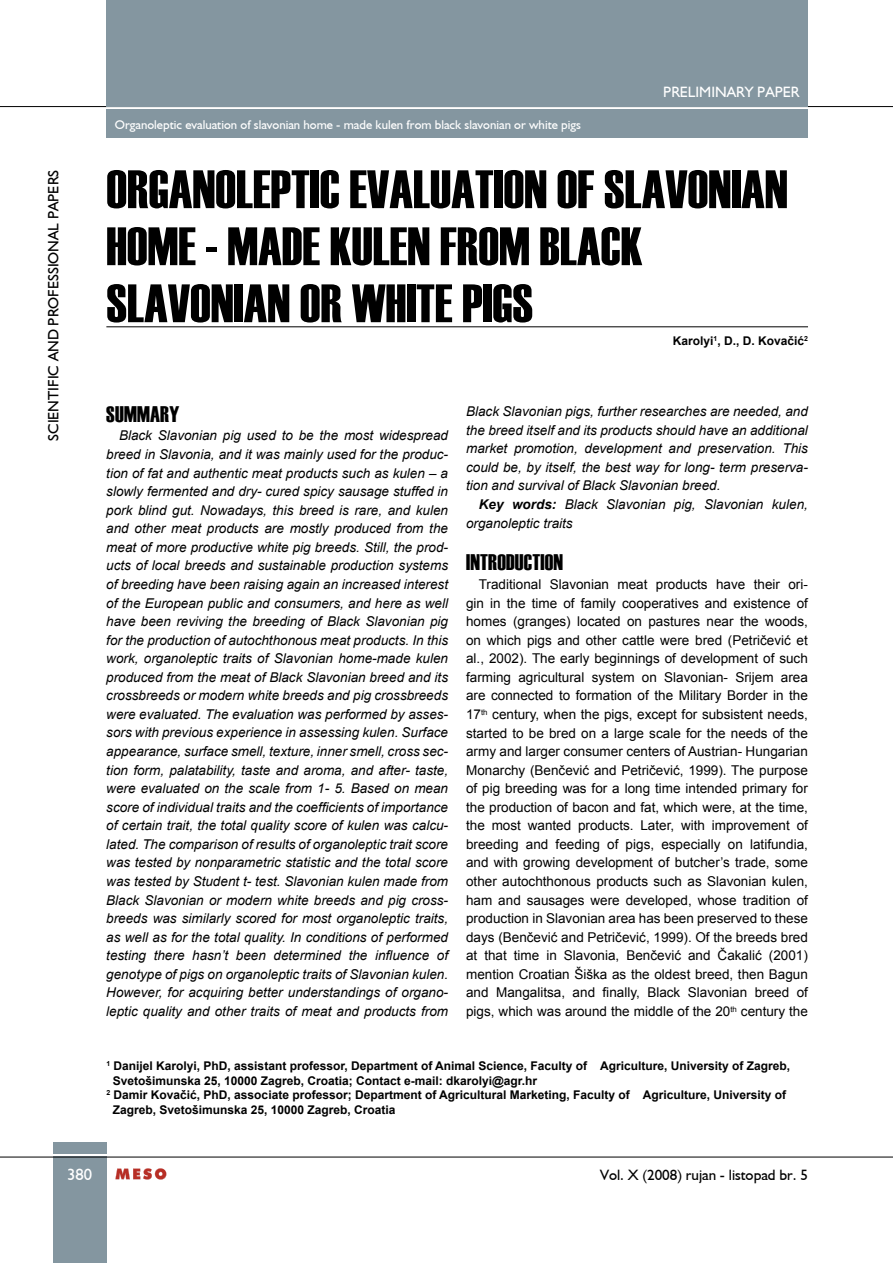
<style>
.page{position:relative;width:893px;height:1263px;background:#fff}
.page>*{position:absolute;margin:0;border:0;box-sizing:border-box;transform-origin:0 0}
.t1{font:54px "Haettenschweiler";color:#000}
.t2{font:22.5px "Haettenschweiler";color:#000}
.t3{font:16.5px "Humanist 521 BT";color:#fff}
.t4{font:15px "Humanist 521 BT";color:#000}
.t5{font:15px "Humanist 521 BT";color:#fff}
.t6{font:italic 13.5px/18.6px "Arial";color:#000;text-align:justify}
.t7{font:13.5px/18.6px "Arial";color:#000;text-align:justify}
.t8{font:12.75px "Humanist 521 BT";color:#fff}
.t9{font:700 12px "Arial";color:#000}
.s1{font-weight:700}
</style>
<div class="page">
<svg style="left:115px;top:1168px;width:51px;height:11px"></svg>
<div style="left:53px;top:1157px;width:53px;height:106px;background:#8496a0"></div>
<hr style="left:0;top:1157px;width:893px;height:1px;background:#000">
<div style="left:53px;top:1143px;width:53px;height:11px;background:#8496a0"></div>
<hr style="left:0;top:106px;width:893px;height:1px;background:#000">
<div style="left:106px;top:0;width:702px;height:107px;background:#8496a0"></div>
<div style="left:106px;top:110px;width:702px;height:28px;background:#8496a0"></div>
<hr style="left:106px;top:326px;width:702px;height:1px;background:#000">
<p class="t4" style="left:44px;top:441px;width:272px;rotate:-90deg">SCIENTIFIC AND PROFESSIONAL PAPERS</p>
<p class="t8" style="left:115px;top:116px;width:468px">Organoleptic evaluation of slavonian home - made kulen from black slavonian or white pigs</p>
<p class="t5" style="left:663px;top:83px;width:138px">PRELIMINARY PAPER</p>
<h1 class="t1" style="left:106px;top:153px;width:21px">ORGANOLEPTIC</h1>
<h1 class="t1" style="left:349px;top:153px;width:61px">EVALUATION</h1>
<h1 class="t1" style="left:557px;top:153px;width:152px">OFSLAVONIAN</h1>
<h1 class="t1" style="left:106px;top:210px;width:145px">HOME - MADE</h1>
<h1 class="t1" style="left:330px;top:210px;width:43px">KULEN</h1>
<h1 class="t1" style="left:440px;top:210px;width:24px">FROM</h1>
<h1 class="t1" style="left:539px;top:210px;width:105px">BLACK</h1>
<h1 class="t1" style="left:106px;top:267px;width:105px">SLAVONIAN</h1>
<h1 class="t1" style="left:300px;top:267px;width:181px">OR WHITE PIGS</h1>
<p class="t9" style="left:673px;top:333px;width:137px">Karolyi<sup>1</sup>, D., D. Kovačić<sup>2</sup></p>
<h2 class="t2" style="left:106px;top:399px;width:12px">SUMMARY</h2>
<p class="t6" style="left:106px;top:427px;width:343px;text-indent:13px">Black Slavonian pig used to be the most widespread breed in Slavonia, and it was mainly used for the produc&shy;tion of fat and authentic meat products such as kulen – a slowly fermented and dry- cured spicy sausage stuffed in pork blind gut. Nowadays, this breed is rare, and kulen and other meat products are mostly produced from the meat of more productive white pig breeds. Still, the prod&shy;ucts of local breeds and sustainable production systems of breeding have been raising again an increased interest of the European public and consumers, and here as well have been reviving the breeding of Black Slavonian pig for the production of autochthonous meat products. In this work, organoleptic traits of Slavonian home-made kulen produced from the meat of Black Slavonian breed and its crossbreeds or modern white breeds and pig crossbreeds were evaluated. The evaluation was performed by asses&shy;sors with previous experience in assessing kulen. Surface appearance, surface smell, texture, inner smell, cross sec&shy;tion form, palatability, taste and aroma, and after- taste, were evaluated on the scale from 1- 5. Based on mean score of individual traits and the coefficients of importance of certain trait, the total quality score of kulen was calcu&shy;lated. The comparison of results of organoleptic trait score was tested by nonparametric statistic and the total score was tested by Student t- test. Slavonian kulen made from Black Slavonian or modern white breeds and pig cross&shy;breeds was similarly scored for most organoleptic traits, as well as for the total quality. In conditions of performed testing there hasn’t been determined the influence of genotype of pigs on organoleptic traits of Slavonian kulen.<br>However, for acquiring better understandings of organo&shy;leptic quality and other traits of meat and products from</p>
<p class="t6" style="left:466px;top:402px;width:343px">Black Slavonian pigs, further researches are needed, and the breed itself and its products should have an additional market promotion, development and preservation. This could be, by itself, the best way for long- term preserva&shy;tion and survival of Black Slavonian breed.</p>
<p class="t6" style="left:466px;top:495px;width:343px;text-indent:13px"><span class="s1">Key words:</span> Black Slavonian pig, Slavonian kulen, organoleptic traits</p>
<h2 class="t2" style="left:466px;top:547px;width:24px">INTRODU</h2>
<h2 class="t2" style="left:524px;top:547px;width:41px">CTION</h2>
<p class="t7" style="left:466px;top:575px;width:343px;text-indent:13px">Traditional Slavonian meat products have their ori&shy;gin in the time of family cooperatives and existence of homes (granges) located on pastures near the woods, on which pigs and other cattle were bred (Petričević et al., 2002). The early beginnings of development of such farming agricultural system on Slavonian- Srijem area are connected to formation of the Military Border in the 17<sup>th</sup> century, when the pigs, except for subsistent needs, started to be bred on a large scale for the needs of the army and larger consumer centers of Austrian- Hungarian Monarchy (Benčević and Petričević, 1999). The purpose of pig breeding was for a long time intended primary for the production of bacon and fat, which were, at the time, the most wanted products. Later, with improvement of breeding and feeding of pigs, especially on latifundia, and with growing development of butcher’s trade, some other autochthonous products such as Slavonian kulen, ham and sausages were developed, whose tradition of production in Slavonian area has been preserved to these days (Benčević and Petričević, 1999). Of the breeds bred at that time in Slavonia, Benčević and Čakalić (2001) mention Croatian Šiška as the oldest breed, then Bagun and Mangalitsa, and finally, Black Slavonian breed of pigs, which was around the middle of the 20<sup>th</sup> century the</p>
<p class="t9" style="left:106px;top:1058px;width:685px"><sup>1</sup> Danijel Karolyi, PhD, assistant professor, Department of Animal Science, Faculty of Agriculture, University of Zagreb,</p>
<p class="t9" style="left:113px;top:1073px;width:426px">Svetošimunska 25, 10000 Zagreb, Croatia; Contact e-mail: dkarolyi@agr.hr</p>
<p class="t9" style="left:106px;top:1087px;width:681px"><sup>2</sup> Damir Kovačić, PhD, associate professor; Department of Agricultural Marketing, Faculty of Agriculture, University of</p>
<p class="t9" style="left:113px;top:1101px;width:284px">Zagreb, Svetošimunska 25, 10000 Zagreb, Croatia</p>
<p class="t3" style="left:67px;top:1164px;width:26px">380</p>
<p class="t4" style="left:600px;top:1165px;width:209px">Vol. X (2008) rujan - listopad br. 5</p>
</div>
